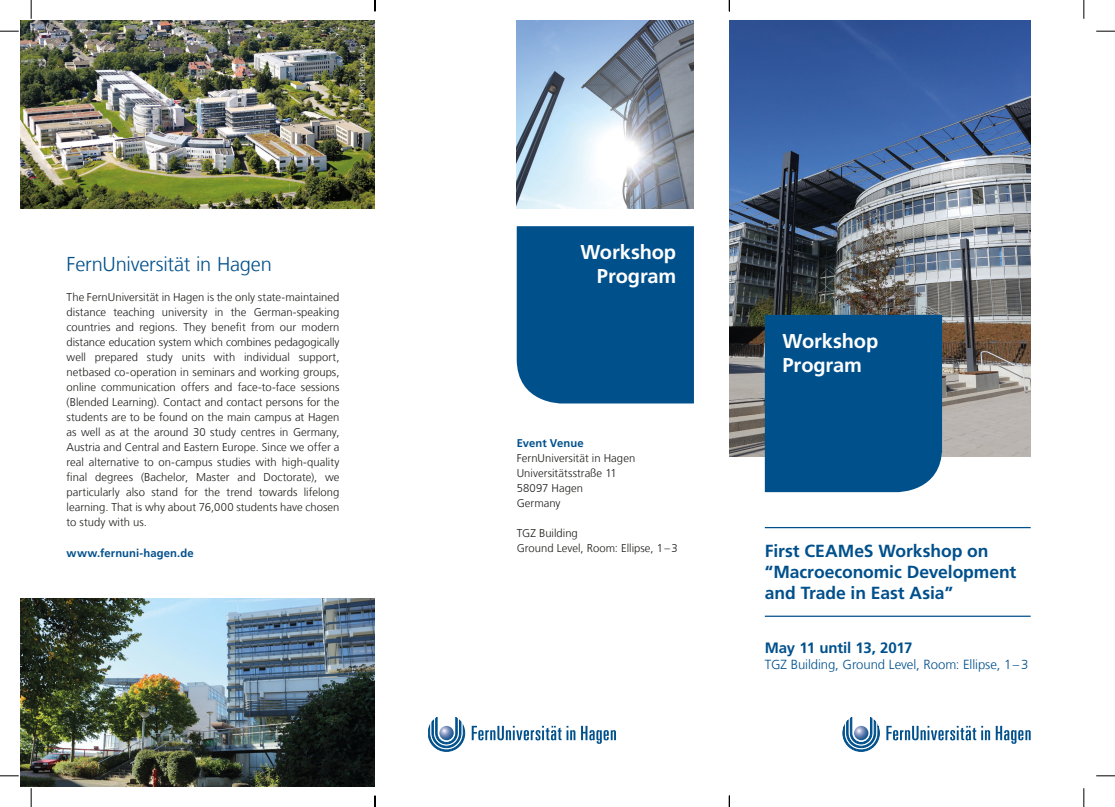
<style>
.page{position:relative;width:1115px;height:807px;background:#fff}
.page>*{position:absolute;margin:0;border:0;box-sizing:border-box;transform-origin:0 0}
.t1{font:700 20px/24px "Frutiger LT Com";letter-spacing:-.005em;color:#fff}
.t2{font:300 20px "Frutiger LT Com";letter-spacing:-.01em;color:#00508c}
.t3{font:700 17.5px/21px "Frutiger LT Com";letter-spacing:-.005em;color:#00508c}
.t4{font:700 15px "Frutiger LT Com";letter-spacing:-.01em;color:#00508c}
.t5{font:300 13.12px "Frutiger LT Com";letter-spacing:-.005em;color:#00508c}
.t6{font:300 11.25px/15px "Frutiger LT Com";letter-spacing:.005em;color:#1d1d1b}
.t7{font:700 11.25px "Frutiger LT Com";letter-spacing:.005em;color:#00508c}
.t8{font:300 8.75px "Frutiger LT Com";letter-spacing:.015em;color:#fff}
</style>
<div class="page">
<img style="left:729px;top:21px;width:301px;height:435px">
<div style="left:765px;top:315px;width:177px;height:177px;background:#00508c"></div>
<div style="left:517px;top:226px;width:177px;height:177px;background:#00508c"></div>
<svg style="left:886px;top:725px;width:144px;height:18px"></svg>
<svg style="left:843px;top:717px;width:36px;height:34px"></svg>
<svg style="left:854px;top:725px;width:14px;height:15px"></svg>
<svg style="left:472px;top:725px;width:144px;height:18px"></svg>
<svg style="left:428px;top:717px;width:37px;height:34px"></svg>
<svg style="left:439px;top:725px;width:15px;height:15px"></svg>
<img style="left:517px;top:21px;width:177px;height:187px">
<hr style="left:765px;top:527px;width:265px;height:1px;background:#00508c">
<hr style="left:765px;top:615px;width:265px;height:1px;background:#00508c">
<img style="left:21px;top:21px;width:354px;height:187px">
<img style="left:21px;top:598px;width:354px;height:188px">
<svg style="left:0;top:30px;width:19px;height:2px"></svg>
<svg style="left:1096px;top:30px;width:19px;height:2px"></svg>
<svg style="left:0;top:775px;width:19px;height:1px"></svg>
<svg style="left:1096px;top:775px;width:19px;height:1px"></svg>
<svg style="left:30px;top:0;width:2px;height:19px"></svg>
<svg style="left:30px;top:788px;width:2px;height:18px"></svg>
<svg style="left:1083px;top:0;width:1px;height:19px"></svg>
<svg style="left:1083px;top:788px;width:1px;height:18px"></svg>
<svg style="left:374px;top:0;width:2px;height:11px"></svg>
<svg style="left:374px;top:795px;width:2px;height:11px"></svg>
<svg style="left:728px;top:0;width:2px;height:11px"></svg>
<svg style="left:728px;top:795px;width:2px;height:11px"></svg>
<p class="t8" style="left:357px;top:110px;width:66px;rotate:-90deg">© Horst Pierdolla</p>
<h1 class="t2" style="left:67px;top:253px;width:207px">FernUniversität in Hagen</h1>
<p class="t6" style="left:67px;top:290px;width:274px;text-align:justify">The FernUniversität in Hagen is the only state-maintained distance teaching university in the German-speaking countries and regions. They benefit from our modern distance education system which combines pedagogically well prepared study units with individual support, netbased co-operation in seminars and working groups, online communication offers and face-to-face sessions (Blended Learning). Contact and contact persons for the students are to be found on the main campus at Hagen as well as at the around 30 study centres in Germany, Austria and Central and Eastern Europe. Since we offer a real alternative to on-campus studies with high-quality final degrees (Bachelor, Master and Doctorate), we particularly also stand for the trend towards lifelong learning. That is why about 76,000 students have chosen to study with us.</p>
<p class="t7" style="left:67px;top:546px;width:129px">www.fernuni-hagen.de</p>
<h1 class="t1" style="left:580px;top:240px;width:97px;text-align:right">Workshop<br>Program</h1>
<p class="t7" style="left:517px;top:437px;width:68px">Event Venue</p>
<p class="t6" style="left:517px;top:451px;width:120px">FernUniversität in Hagen<br>Universitätsstraße 11<br>58097 Hagen<br>Germany</p>
<p class="t6" style="left:517px;top:526px;width:162px">TGZ Building<br>Ground Level, Room: Ellipse, 1–3</p>
<h1 class="t1" style="left:782px;top:328px;width:97px">Workshop<br>Program</h1>
<h2 class="t3" style="left:765px;top:540px;width:253px">First CEAMeS Workshop on “Macroeconomic Development and Trade in East Asia”</h2>
<h3 class="t4" style="left:765px;top:639px;width:149px">May 11 until 13, 2017</h3>
<p class="t5" style="left:765px;top:656px;width:265px">TGZ Building, Ground Level, Room: Ellipse, 1–3</p>
</div>
